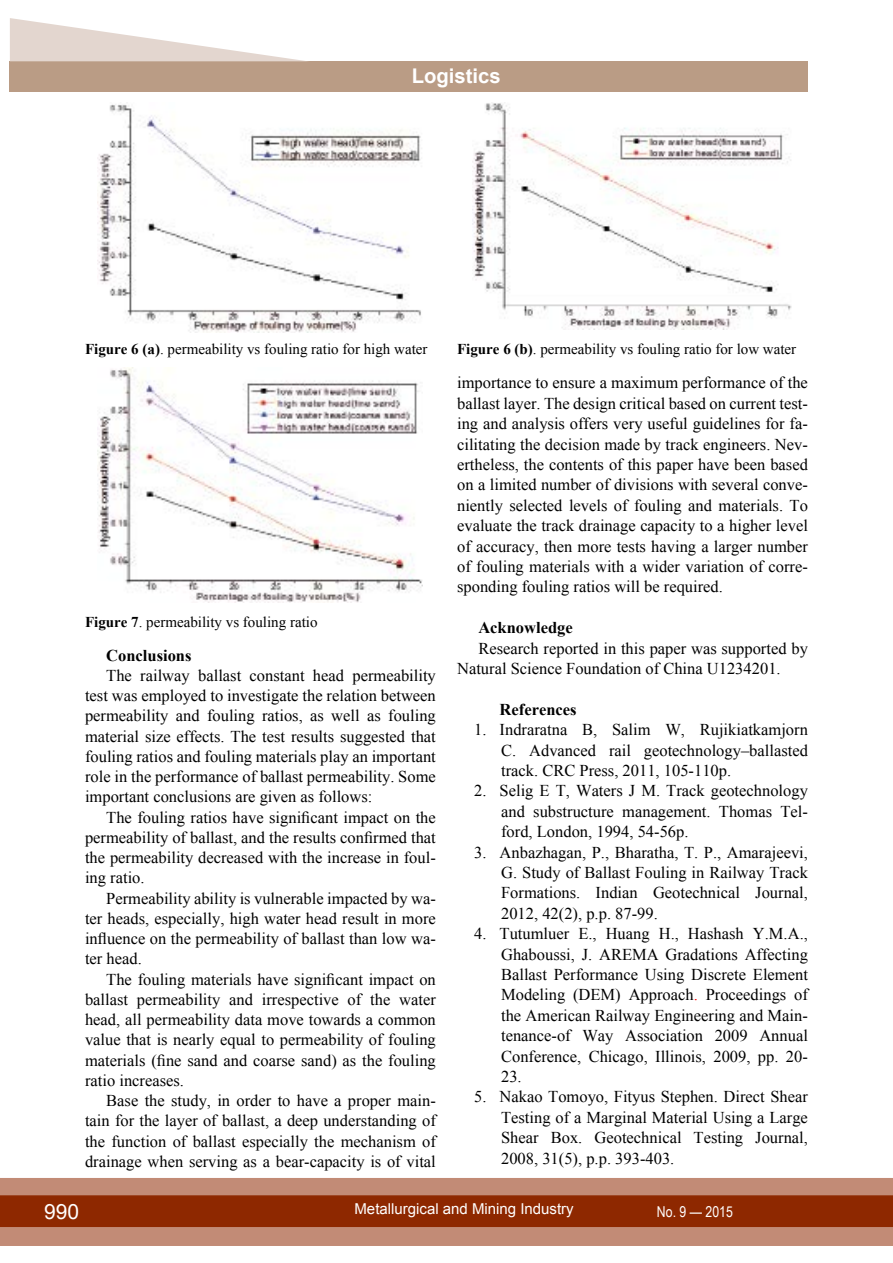
<style>
.page{position:relative;width:893px;height:1263px;background:#fff}
.page>*{position:absolute;margin:0;border:0;box-sizing:border-box;transform-origin:0 0}
.t1{font:21px "Arial";color:#fff}
.t2{font:700 20.25px "Arial";color:#fff}
.t3{font:16.5px/20.4px "Times New Roman";color:#000;text-align:justify}
.t4{font:700 16.5px "Times New Roman";color:#000}
.t5{font:15px "Times New Roman";color:#000}
.t6{font:15px "Arial";color:#fff}
.t7{font:15px "Arial Narrow";color:#fff}
.s1{font-weight:700}
.s2{color:#f00}
</style>
<div class="page">
<div style="left:0;top:1178px;width:893px;height:68px;background:#c28b76"></div>
<div style="left:0;top:1195px;width:893px;height:32px;background:#8e2800;border:2px solid #8e2800"></div>
<div style="left:10px;top:62px;width:798px;height:30px;background:#ba9c85"></div>
<svg style="left:10px;top:18px;width:300px;height:44px"></svg>
<img style="left:98px;top:104px;width:323px;height:228px">
<img style="left:473px;top:102px;width:319px;height:227px">
<img style="left:98px;top:367px;width:325px;height:235px">
<p class="t2" style="left:412px;top:63px;width:90px">Logistics</p>
<p class="t5" style="left:85px;top:339px;width:344px"><span class="s1">Figure 6 (a)</span>. permeability vs fouling ratio for high water</p>
<p class="t5" style="left:457px;top:339px;width:341px"><span class="s1">Figure 6 (b)</span>. permeability vs fouling ratio for low water</p>
<p class="t5" style="left:85px;top:612px;width:234px"><span class="s1">Figure 7</span>. permeability vs fouling ratio</p>
<p class="t4" style="left:106px;top:644px;width:87px">Conclusions</p>
<p class="t3" style="left:85px;top:665px;width:352px;text-indent:21px">The railway ballast constant head permeability test was employed to investigate the relation between permeability and fouling ratios, as well as fouling material size effects. The test results suggested that fouling ratios and fouling materials play an important role in the performance of ballast permeability. Some important conclusions are given as follows:</p>
<p class="t3" style="left:85px;top:807px;width:352px;text-indent:21px">The fouling ratios have significant impact on the permeability of ballast, and the results confirmed that the permeability decreased with the increase in foul&shy;ing ratio.</p>
<p class="t3" style="left:85px;top:888px;width:352px;text-indent:21px">Permeability ability is vulnerable impacted by wa&shy;ter heads, especially, high water head result in more influence on the permeability of ballast than low wa&shy;ter head.</p>
<p class="t3" style="left:85px;top:969px;width:352px;text-indent:21px">The fouling materials have significant impact on ballast permeability and irrespective of the water head, all permeability data move towards a common value that is nearly equal to permeability of fouling materials (fine sand and coarse sand) as the fouling ratio increases.</p>
<p class="t3" style="left:85px;top:1090px;width:354px;text-indent:21px">Base the study, in order to have a proper main&shy;tain for the layer of ballast, a deep understanding of the function of ballast especially the mechanism of drainage when serving as a bear-capacity is of vital</p>
<p class="t3" style="left:457px;top:372px;width:352px">importance to ensure a maximum performance of the ballast layer. The design critical based on current test&shy;ing and analysis offers very useful guidelines for fa&shy;cilitating the decision made by track engineers. Nev&shy;ertheless, the contents of this paper have been based on a limited number of divisions with several conve&shy;niently selected levels of fouling and materials. To evaluate the track drainage capacity to a higher level of accuracy, then more tests having a larger number of fouling materials with a wider variation of corre&shy;sponding fouling ratios will be required.</p>
<p class="t4" style="left:478px;top:616px;width:96px">Acknowledge</p>
<p class="t3" style="left:457px;top:638px;width:352px;text-indent:21px">Research reported in this paper was supported by<br>Natural Science Foundation of China U1234201.</p>
<p class="t4" style="left:500px;top:698px;width:78px">References</p>
<p class="t3" style="left:501px;top:719px;width:308px;text-indent:-27px">1. Indraratna B, Salim W, Rujikiatkamjorn C. Advanced rail geotechnology–ballasted track. CRC Press, 2011, 105-110p.</p>
<p class="t3" style="left:501px;top:780px;width:308px;text-indent:-27px">2. Selig E T, Waters J M. Track geotechnology and substructure management. Thomas Tel&shy;ford, London, 1994, 54-56p.</p>
<p class="t3" style="left:501px;top:842px;width:308px;text-indent:-27px">3. Anbazhagan, P., Bharatha, T. P., Amarajeevi, G. Study of Ballast Fouling in Railway Track Formations. Indian Geotechnical Journal, 2012, 42(2), p.p. 87-99.</p>
<p class="t3" style="left:501px;top:923px;width:308px;text-indent:-27px">4. Tutumluer E., Huang H., Hashash Y.M.A.,<br>Ghaboussi, J. AREM</p>
<p class="t3" style="left:501px;top:944px;width:310px;text-indent:146px">A Gradations Affecting Ballast Performance Using Discrete Element Modeling (DEM) Approach<span class="s2">.</span> Proceedings of the American Railway Engineering and Main&shy;tenance-of Way Association 2009 Annual Conference, Chicago, Illinois, 2009, pp. 20- 23.</p>
<p class="t3" style="left:501px;top:1086px;width:308px;text-indent:-27px">5. Nakao Tomoyo, Fityus Stephen. Direct Shear Testing of a Marginal Material Using a Large Shear Box. Geotechnical Testing Journal, 2008, 31(5), p.p. 393-403.</p>
<p class="t1" style="left:44px;top:1197px;width:37px">990</p>
<p class="t6" style="left:354px;top:1199px;width:221px">Metallurgical and Mining Industry</p>
<p class="t7" style="left:657px;top:1201px;width:77px">No. 9 — 2015</p>
</div>
